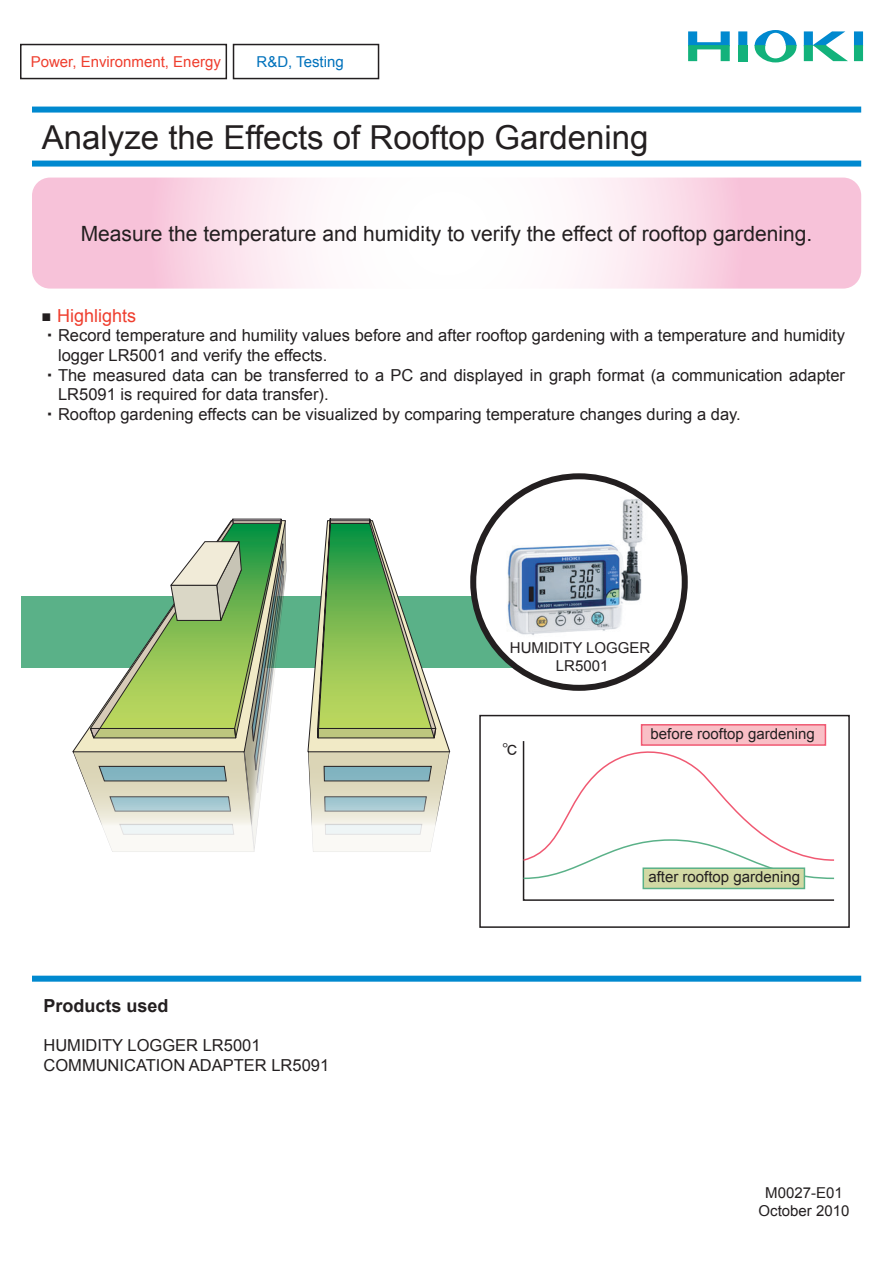
<style>
.page{position:relative;width:893px;height:1263px;background:#fff}
.page>*{position:absolute;margin:0;border:0;box-sizing:border-box;transform-origin:0 0}
.t1{font:33px "Arial";color:#231f20}
.t2{font:21px "Arial";color:#231f20}
.t3{font:700 18px "Arial";color:#231f20}
.t4{font:18px "Arial";color:#ef3e2e}
.t5{font:16.5px/19.8px "Arial";color:#231f20}
.t6{font:15px/18px "Arial";color:#231f20;text-align:center}
.t7{font:15px "Arial";color:#ef3e2e}
.t8{font:15px "Arial";color:#0072bc}
.t9{font:15px "MS Gothic";color:#231f20}
.s1{font-size:16.5px;color:#231f20}
.s2{font-family:"MS Gothic"}
</style>
<div class="page">
<div style="left:21px;top:596px;width:543px;height:72px;background:#5ab188"></div>
<svg style="left:473px;top:476px;width:212px;height:212px"></svg>
<div style="left:738px;top:31px;width:9px;height:15px;background:#0089cf"></div>
<div style="left:854px;top:31px;width:9px;height:15px;background:#0089cf"></div>
<svg style="left:804px;top:31px;width:44px;height:30px"></svg>
<div style="left:804px;top:45px;width:9px;height:16px;background:#13b27b"></div>
<svg style="left:688px;top:31px;width:42px;height:30px"></svg>
<div style="left:738px;top:45px;width:9px;height:16px;background:#13b27b"></div>
<div style="left:854px;top:45px;width:9px;height:16px;background:#13b27b"></div>
<svg style="left:755px;top:30px;width:41px;height:32px"></svg>
<div style="left:32px;top:107px;width:829px;height:6px;background:#0089cf"></div>
<div style="left:32px;top:161px;width:829px;height:6px;background:#0089cf"></div>
<div style="left:32px;top:976px;width:829px;height:6px;background:#0089cf"></div>
<div style="left:20px;top:44px;width:207px;height:35px;border:2px solid #231f20"></div>
<div style="left:233px;top:44px;width:146px;height:35px;border:2px solid #231f20"></div>
<svg style="left:32px;top:178px;width:829px;height:111px"></svg>
<svg style="left:307px;top:518px;width:144px;height:334px"></svg>
<svg style="left:72px;top:518px;width:215px;height:334px"></svg>
<svg style="left:233px;top:519px;width:48px;height:4px"></svg>
<div style="left:479px;top:715px;width:371px;height:213px;background:#fff;border:2px solid #231f20"></div>
<svg style="left:522px;top:740px;width:313px;height:161px"></svg>
<svg style="left:522px;top:743px;width:313px;height:137px"></svg>
<div style="left:641px;top:724px;width:185px;height:22px;background:#f9bfc6;border:2px solid #f05972"></div>
<div style="left:642px;top:867px;width:163px;height:22px;background:#d2d9a4;border:2px solid #5ab188"></div>
<img style="left:475px;top:486px;width:202px;height:161px">
<div style="left:470px;top:473px;width:218px;height:218px;border:6px solid #231f20;border-radius:50%"></div>
<p class="t7" style="left:31px;top:51px;width:192px">Power, Environment, Energy</p>
<p class="t8" style="left:256px;top:51px;width:89px">R&amp;D, Testing</p>
<h1 class="t1" style="left:42px;top:116px;width:608px">Analyze the Effects of Rooftop Gardening</h1>
<p class="t2" style="left:81px;top:220px;width:733px">Measure the temperature and humidity to verify the effect of rooftop gardening.</p>
<p class="t4" style="left:42px;top:303px;width:96px"><span class="s1">■</span> Highlights</p>
<p class="t5" style="left:42px;top:325px;width:805px"><span class="s2">・</span>Record temperature and humility values before and after rooftop gardening with a temperature and humidity</p>
<p class="t5" style="left:58px;top:345px;width:271px">logger LR5001 and verify the effects.</p>
<p class="t5" style="left:42px;top:365px;width:805px"><span class="s2">・</span>The measured data can be transferred to a PC and displayed in graph format (a communication adapter</p>
<p class="t5" style="left:58px;top:385px;width:272px">LR5091 is required for data transfer).</p>
<p class="t5" style="left:42px;top:405px;width:701px"><span class="s2">・</span>Rooftop gardening effects can be visualized by comparing temperature changes during a day.</p>
<p class="t6" style="left:510px;top:639px;width:142px">HUMIDITY LOGGER<br>LR5001</p>
<p class="t3" style="left:44px;top:993px;width:127px">Products used</p>
<p class="t5" style="left:44px;top:1036px;width:287px">HUMIDITY LOGGER LR5001<br>COMMUNICATION ADAPTER LR5091</p>
<p class="t9" style="left:502px;top:742px;width:16px">℃</p>
<p class="t6" style="left:651px;top:725px;width:166px">before rooftop gardening</p>
<p class="t6" style="left:648px;top:867px;width:153px">after rooftop gardening</p>
<p class="t6" style="left:759px;top:1183px;width:92px">M0027-E01<br>October 2010</p>
</div>
